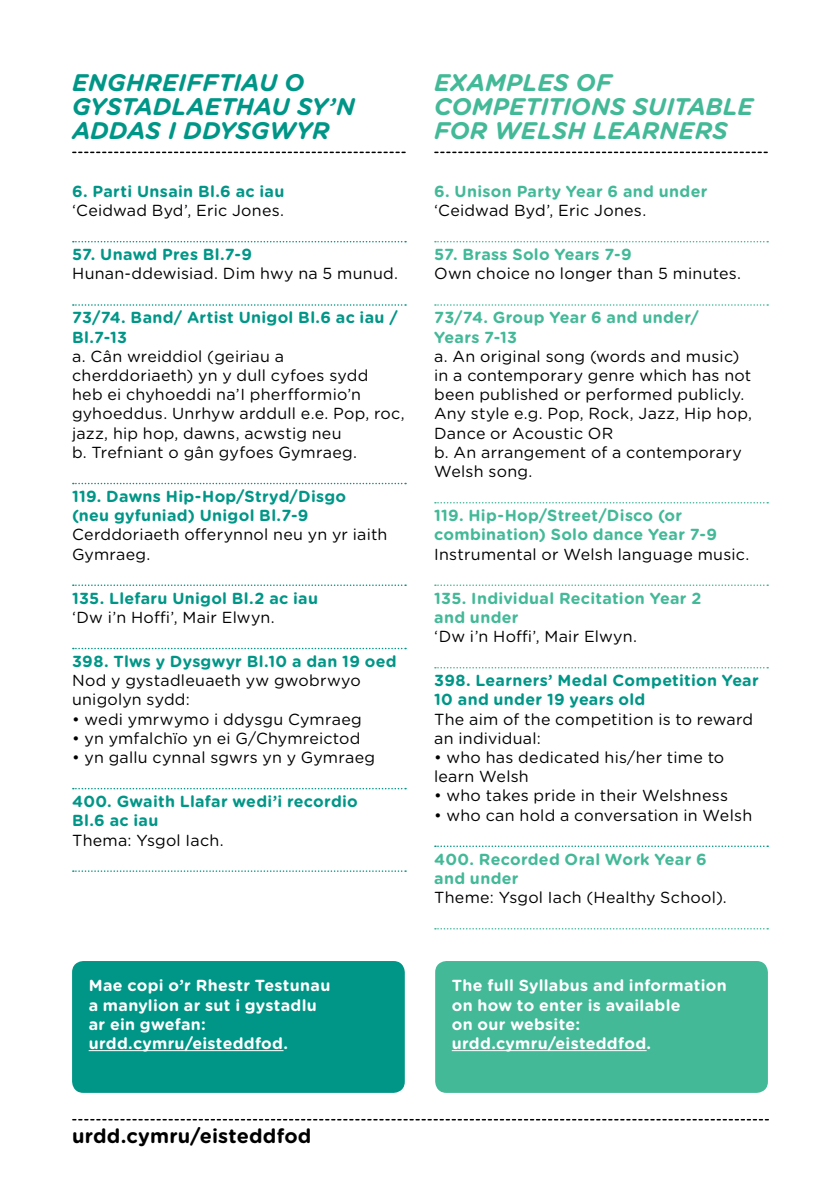
<style>
.page{position:relative;width:840px;height:1191px;background:#fff}
.page>*{position:absolute;margin:0;border:0;box-sizing:border-box;transform-origin:0 0}
.t1{font:italic 700 24px "Gotham Rounded";letter-spacing:.005em;color:#43b997}
.t2{font:italic 700 24px "Gotham Rounded";letter-spacing:.005em;color:#009687}
.t3{font:700 20px "Gotham Rounded";letter-spacing:.01em;color:#000}
.t4{font:16px/19.2px "Gotham Rounded";letter-spacing:.015em;color:#000}
.t5{font:700 16px/19.2px "Gotham Rounded";letter-spacing:.02em;color:#009687}
.t6{font:700 16px/19.2px "Gotham Rounded";letter-spacing:.02em;color:#43b997}
.t7{font:700 16px/19.2px "Gotham Rounded";letter-spacing:.02em;color:#fff}
</style>
<div class="page">
<svg style="left:73px;top:241px;width:333px;height:1px"></svg>
<svg style="left:73px;top:304px;width:333px;height:2px"></svg>
<svg style="left:73px;top:483px;width:333px;height:1px"></svg>
<svg style="left:73px;top:584px;width:333px;height:2px"></svg>
<svg style="left:73px;top:648px;width:333px;height:1px"></svg>
<svg style="left:73px;top:788px;width:333px;height:1px"></svg>
<svg style="left:73px;top:870px;width:333px;height:2px"></svg>
<svg style="left:434px;top:241px;width:333px;height:1px"></svg>
<svg style="left:434px;top:304px;width:333px;height:2px"></svg>
<svg style="left:434px;top:502px;width:333px;height:1px"></svg>
<svg style="left:434px;top:584px;width:333px;height:2px"></svg>
<svg style="left:434px;top:667px;width:333px;height:1px"></svg>
<svg style="left:434px;top:845px;width:333px;height:2px"></svg>
<svg style="left:434px;top:928px;width:333px;height:1px"></svg>
<svg style="left:73px;top:152px;width:332px;height:1px"></svg>
<svg style="left:434px;top:152px;width:332px;height:1px"></svg>
<svg style="left:73px;top:1119px;width:694px;height:1px"></svg>
<div style="left:435px;top:961px;width:332px;height:131px;background:#43b997;border-radius:11px"></div>
<hr style="left:451px;top:1050px;width:195px;height:1px;background:#fff">
<div style="left:72px;top:961px;width:332px;height:131px;background:#009687;border-radius:11px"></div>
<hr style="left:89px;top:1050px;width:194px;height:1px;background:#fff">
<h1 class="t2" style="left:72px;top:65px;width:70px">ENGHREI</h1>
<h1 class="t2" style="left:186px;top:65px;width:48px">FFTIAU</h1>
<h1 class="t2" style="left:284px;top:65px;width:19px">O</h1>
<h1 class="t2" style="left:72px;top:89px;width:36px">GYSTADLAETHAU</h1>
<h1 class="t2" style="left:297px;top:89px;width:60px">SY’N</h1>
<h1 class="t2" style="left:72px;top:113px;width:19px">ADDAS</h1>
<h1 class="t2" style="left:168px;top:113px;width:34px">I DDYS</h1>
<h1 class="t2" style="left:251px;top:113px;width:62px">GWYR</h1>
<p class="t5" style="left:72px;top:181px;width:214px">6. Parti Unsain Bl.6 ac iau</p>
<p class="t4" style="left:72px;top:200px;width:213px">‘Ceidwad Byd’, Eric Jones.</p>
<p class="t5" style="left:72px;top:244px;width:181px">57. Unawd Pres Bl.7-9</p>
<p class="t4" style="left:72px;top:263px;width:327px">Hunan-ddewisiad. Dim hwy na 5 munud.</p>
<p class="t5" style="left:72px;top:307px;width:327px">73/74. Band/ Artist Unigol Bl.6 ac iau /<br>Bl.7-13</p>
<p class="t4" style="left:72px;top:346px;width:334px">a. Cân wreiddiol (geiriau a cherddoriaeth) yn y dull cyfoes sydd<br>heb ei chyhoeddi na’I pherfformio’n gyhoeddus. Unrhyw arddull e.e. Pop, roc, jazz, hip hop, dawns, acwstig neu<br>b. Trefniant o gân gyfoes Gymraeg.</p>
<p class="t5" style="left:72px;top:486px;width:275px">119. Dawns Hip-Hop/Stryd/Disgo (neu gyfuniad) Unigol Bl.7-9</p>
<p class="t4" style="left:72px;top:524px;width:317px">Cerddoriaeth offerynnol neu yn yr iaith<br>Gymraeg.</p>
<p class="t5" style="left:72px;top:588px;width:247px">135. Llefaru Unigol Bl.2 ac iau</p>
<p class="t4" style="left:72px;top:607px;width:204px">‘Dw i’n Hoffi’, Mair Elwyn.</p>
<p class="t5" style="left:72px;top:651px;width:326px">398. Tlws y Dysgwyr Bl.10 a dan 19 oed</p>
<p class="t4" style="left:72px;top:670px;width:290px">Nod y gystadleuaeth yw gwobrwyo unigolyn sydd:</p>
<p class="t4" style="left:72px;top:708px;width:291px">• wedi ymrwymo i ddysgu Cymraeg</p>
<p class="t4" style="left:72px;top:728px;width:290px">• yn ymfalchïo yn ei G/Chymreictod</p>
<p class="t4" style="left:72px;top:747px;width:304px">• yn gallu cynnal sgwrs yn y Gymraeg</p>
<p class="t5" style="left:72px;top:791px;width:287px">400. Gwaith Llafar wedi’i recordio<br>Bl.6 ac iau</p>
<p class="t4" style="left:72px;top:829px;width:153px">Thema: Ysgol Iach.</p>
<p class="t7" style="left:89px;top:975px;width:243px">Mae copi o’r Rhestr Testunau a manylion ar sut i gystadlu ar ein gwefan: urdd.cymru/eisteddfod.</p>
<p class="t3" style="left:72px;top:1121px;width:241px">urdd.cymru/eisteddfod</p>
<h1 class="t1" style="left:434px;top:65px;width:105px">EXAMPLES</h1>
<h1 class="t1" style="left:575px;top:65px;width:37px">OF</h1>
<h1 class="t1" style="left:434px;top:89px;width:91px">COMPETITIONS</h1>
<h1 class="t1" style="left:632px;top:89px;width:16px">SUITA</h1>
<h1 class="t1" style="left:705px;top:89px;width:35px">BLE</h1>
<h1 class="t1" style="left:434px;top:113px;width:104px">FOR WELSH</h1>
<h1 class="t1" style="left:592px;top:113px;width:18px">LEARNERS</h1>
<p class="t6" style="left:434px;top:181px;width:274px">6. Unison Party Year 6 and under</p>
<p class="t4" style="left:434px;top:200px;width:213px">‘Ceidwad Byd’, Eric Jones.</p>
<p class="t6" style="left:434px;top:244px;width:199px">57. Brass Solo Years 7-9</p>
<p class="t4" style="left:434px;top:263px;width:308px">Own choice no longer than 5 minutes.</p>
<p class="t6" style="left:434px;top:307px;width:266px">73/74. Group Year 6 and under/<br>Years 7-13</p>
<p class="t4" style="left:434px;top:346px;width:319px">a. An original song (words and music) in a contemporary genre which has not been published or performed publicly.<br>Any style e.g. Pop, Rock, Jazz, Hip hop,<br>Dance or Acoustic OR<br>b. An arrangement of a contemporary<br>Welsh song.</p>
<p class="t6" style="left:434px;top:505px;width:284px">119. Hip-Hop/Street/Disco (or combination) Solo dance Year 7-9</p>
<p class="t4" style="left:434px;top:543px;width:316px">Instrumental or Welsh language music.</p>
<p class="t6" style="left:434px;top:588px;width:268px">135. Individual Recitation Year 2 and under</p>
<p class="t4" style="left:434px;top:626px;width:204px">‘Dw i’n Hoffi’, Mair Elwyn.</p>
<p class="t5" style="left:434px;top:670px;width:326px">398. Learners’ Medal Competition Year<br>10 and under 19 years old</p>
<p class="t4" style="left:434px;top:708px;width:320px">The aim of the competition is to reward an individual:</p>
<p class="t4" style="left:434px;top:747px;width:291px">• who has dedicated his/her time to learn Welsh</p>
<p class="t4" style="left:434px;top:785px;width:295px">• who takes pride in their Welshness</p>
<p class="t4" style="left:434px;top:804px;width:319px">• who can hold a conversation in Welsh</p>
<p class="t6" style="left:434px;top:848px;width:274px">400. Recorded Oral Work Year 6 and under</p>
<p class="t4" style="left:434px;top:887px;width:294px">Theme: Ysgol Iach (Healthy School).</p>
<p class="t7" style="left:451px;top:975px;width:276px">The full Syllabus and information on how to enter is available<br>on our website: urdd.cymru/eisteddfod.</p>
</div>
